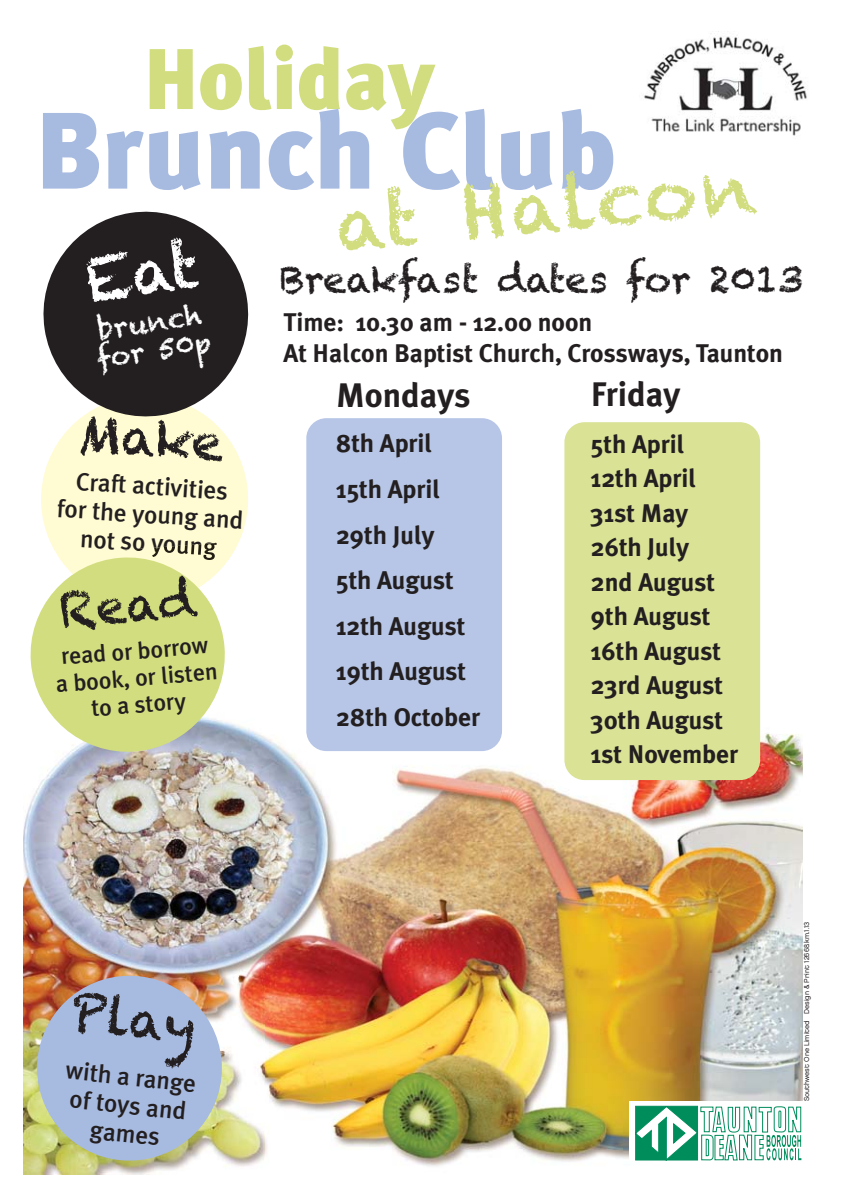
<style>
.page{position:relative;width:842px;height:1191px;background:#fff}
.page>*{position:absolute;margin:0;border:0;box-sizing:border-box;transform-origin:0 0}
.t1{font:900 108.6px "Meta Plus";color:#a7bae0}
.t2{font:900 85.8px "Meta Plus";color:#d2dd7f}
.t3{font:73.4px "Chalkduster";color:#d2dd7f}
.t4{font:51px "Chalkduster";color:#231f20}
.t5{font:48.4px "Chalkduster";color:#231f20}
.t6{font:36.8px "Chalkduster";color:#231f20}
.t7{font:700 34px "Meta Plus";color:#231f20}
.t8{font:27.4px/28.6px "Chalkduster";color:#fff}
.t9{font:700 25.6px/34.4px "Meta Plus";color:#231f20}
.t10{font:500 25px/28.4px "Meta Plus";color:#231f20;text-align:center}
.t11{font:500 23.8px/27px "Meta Plus";color:#231f20;text-align:center}
.t12{font:7px "Chalet London Nineteen Eighty";color:#231f20}
</style>
<div class="page">
<img style="left:24px;top:689px;width:778px;height:477px">
<div style="left:629px;top:1101px;width:193px;height:59px;background:#fff"></div>
<svg style="left:635px;top:1106px;width:166px;height:54px"></svg>
<img style="left:23px;top:954px;width:241px;height:221px">
<img style="left:24px;top:1174px;width:240px;height:1px">
<img style="left:32px;top:971px;width:195px;height:194px">
<svg style="left:41px;top:423px;width:207px;height:131px;background:#fffbd5"></svg>
<svg style="left:43px;top:211px;width:206px;height:212px;fill:#231f20"></svg>
<img style="left:25px;top:689px;width:228px;height:91px">
<img style="left:57px;top:547px;width:179px;height:12px">
<img style="left:122px;top:543px;width:95px;height:11px">
<svg style="left:27px;top:554px;width:202px;height:201px;fill:#d2dd7f"></svg>
<img style="left:644px;top:31px;width:163px;height:105px">
<div style="left:306px;top:418px;width:196px;height:333px;background:#b7c6e6;border-radius:20px"></div>
<div style="left:564px;top:422px;width:196px;height:358px;background:#dae296;border-radius:20px"></div>
<div style="left:84px;top:235px;width:116px;height:68px;background:#231f20"></div>
<h2 class="t2" style="left:143px;top:38px;width:293px">Holiday</h2>
<h1 class="t1" style="left:34px;top:98px;width:583px">Brunch Club</h1>
<h3 class="t3" style="left:332px;top:182px;width:423px;rotate:-5deg">at Halcon</h3>
<p class="t8" style="left:90px;top:317px;width:117px;rotate:-9deg">brunch for 50p</p>
<h3 class="t4" style="left:81px;top:403px;width:147px;rotate:4deg">Make</h3>
<p class="t10" style="left:60px;top:467px;width:188px;rotate:4deg">Craft activities for the young and not so young</p>
<h3 class="t5" style="left:57px;top:581px;width:139px;rotate:-4deg">Read</h3>
<p class="t11" style="left:53px;top:644px;width:164px;rotate:-4deg">read or borrow a book, or listen to a story</p>
<h3 class="t6" style="left:280px;top:257px;width:524px">Breakfast dates for 2013</h3>
<p class="t9" style="left:284px;top:309px;width:501px;line-height:30.6px">Time: 10.30 am - 12.00 noon<br>At Halcon Baptist Church, Crossways, Taunton</p>
<h3 class="t7" style="left:336px;top:382px;width:136px">Mondays</h3>
<p class="t9" style="left:336px;top:423px;width:145px;line-height:45.6px">8th April<br>15th April<br>29th July<br>5th August<br>12th August<br>19th August<br>28th October</p>
<h3 class="t7" style="left:591px;top:381px;width:91px">Friday</h3>
<p class="t9" style="left:591px;top:429px;width:149px">5th April<br>12th April<br>31st May<br>26th July<br>2nd August<br>9th August<br>16th August<br>23rd August<br>30th August<br>1st November</p>
<h3 class="t4" style="left:74px;top:982px;width:127px;rotate:6deg">Play</h3>
<p class="t10" style="left:67px;top:1057px;width:133px;rotate:6deg">with a range of toys and games</p>
<p class="t12" style="left:804px;top:1101px;width:181px;rotate:-90deg">Southwest One Limited Design &amp; Print 12668.km.1.13</p>
</div>
